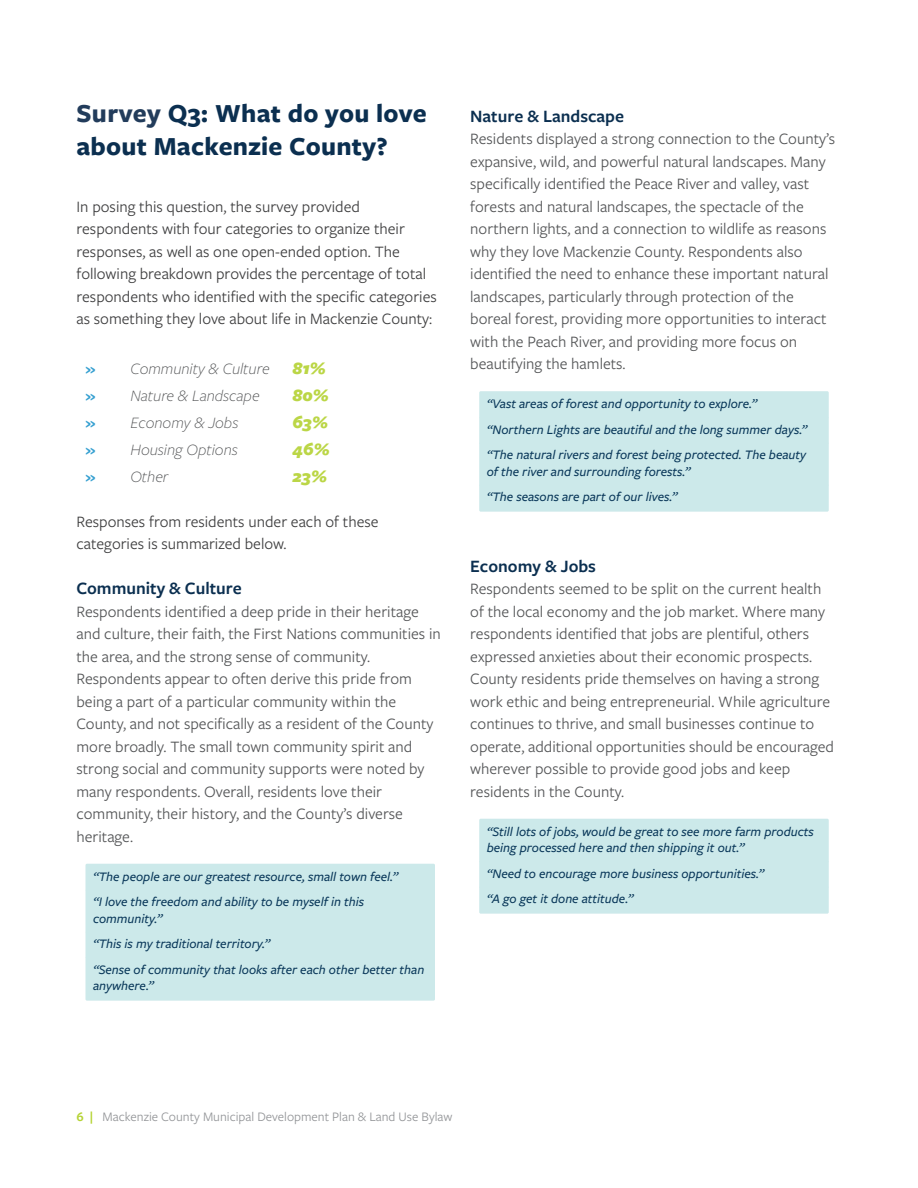
<style>
.page{position:relative;width:918px;height:1188px;background:#fff}
.page>*{position:absolute;margin:0;border:0;box-sizing:border-box;transform-origin:0 0}
._2_Header{font:700 27px/33px "Freight Sans Pro";letter-spacing:.01em;color:#0b2f50}
.Body{font:600 18px "Freight Sans Pro";color:#0b2f50}
.t1{font:italic 900 18px "Freight Sans Pro";color:#bbd646}
._3_Header{font:600 18px "Freight Sans Pro";color:#0b2f50}
.Body-2{font:16.5px/22.5px "Freight Sans Pro";color:#545557}
.Body-3{font:16.5px/22.5px "Freight Sans Pro";color:#3e3e3f}
.t2{font:italic 300 16.5px "Freight Sans Pro";color:#545557}
.Highlighted_Text{font:italic 500 13.5px/16.5px "Freight Sans Pro";color:#0a385a}
.t3{font:13.5px "Freight Sans Pro";color:#939598}
.s1{color:#223c5b}
.s2{font-weight:600;font-style:normal;color:#36a0d1}
.s3{font-weight:600;color:#b5d334}
</style>
<div class="page">
<div style="left:86px;top:864px;width:349px;height:27px;background:#cce9ea;border-radius:2px"></div>
<div style="left:86px;top:889px;width:349px;height:44px;background:#cce9ea;border-radius:2px"></div>
<div style="left:86px;top:931px;width:349px;height:28px;background:#cce9ea;border-radius:2px"></div>
<div style="left:86px;top:957px;width:349px;height:44px;background:#cce9ea;border-radius:2px"></div>
<div style="left:479px;top:391px;width:350px;height:28px;background:#cce9ea;border-radius:2px"></div>
<div style="left:479px;top:417px;width:350px;height:27px;background:#cce9ea;border-radius:2px"></div>
<div style="left:479px;top:442px;width:350px;height:44px;background:#cce9ea;border-radius:2px"></div>
<div style="left:479px;top:484px;width:350px;height:28px;background:#cce9ea;border-radius:2px"></div>
<div style="left:479px;top:819px;width:350px;height:44px;background:#cce9ea;border-radius:2px"></div>
<div style="left:479px;top:861px;width:350px;height:27px;background:#cce9ea;border-radius:2px"></div>
<div style="left:479px;top:886px;width:350px;height:28px;background:#cce9ea;border-radius:2px"></div>
<p class="_2_Header" style="left:76px;top:95px;width:352px"><span class="s1">Survey</span> Q3: What do you love about Mackenzie County?</p>
<p class="Body-3" style="left:76px;top:194px;width:362px">In posing this question, the survey provided respondents with four categories to organize their responses, as well as one open-ended option. The following breakdown provides the percentage of total respondents who identified with the specific categories as something they love about life in Mackenzie County:</p>
<p class="t2" style="left:86px;top:357px;width:186px"><span class="s2">»</span> Community &amp; Culture</p>
<p class="t1" style="left:292px;top:355px;width:35px">81%</p>
<p class="t2" style="left:86px;top:384px;width:176px"><span class="s2">»</span> Nature &amp; Landscape</p>
<p class="t1" style="left:292px;top:382px;width:38px">80%</p>
<p class="t2" style="left:86px;top:411px;width:154px"><span class="s2">»</span> Economy &amp; Jobs</p>
<p class="t1" style="left:292px;top:409px;width:37px">63%</p>
<p class="t2" style="left:86px;top:438px;width:154px"><span class="s2">»</span> Housing Options</p>
<p class="t1" style="left:292px;top:436px;width:39px">46%</p>
<p class="t2" style="left:86px;top:465px;width:84px"><span class="s2">»</span> Other</p>
<p class="t1" style="left:292px;top:463px;width:36px">23%</p>
<p class="Body-3" style="left:76px;top:509px;width:304px">Responses from residents under each of these categories is summarized below.</p>
<p class="Body" style="left:76px;top:576px;width:167px">Community &amp; Culture</p>
<p class="Body-2" style="left:76px;top:599px;width:366px">Respondents identified a deep pride in their heritage and culture, their faith, the First Nations communities in the area, and the strong sense of community.<br>Respondents appear to often derive this pride from being a part of a particular community within the County, and not specifically as a resident of the County more broadly. The small town community spirit and strong social and community supports were noted by many respondents. Overall, residents love their community, their history, and the County’s diverse heritage.</p>
<p class="Highlighted_Text" style="left:93px;top:867px;width:307px">“The people are our greatest resource, small town feel.”</p>
<p class="Highlighted_Text" style="left:93px;top:893px;width:273px">“I love the freedom and ability to be myself in this community.”</p>
<p class="Highlighted_Text" style="left:93px;top:935px;width:179px">“This is my traditional territory.”</p>
<p class="Highlighted_Text" style="left:93px;top:960px;width:333px">“Sense of community that looks after each other better than anywhere.”</p>
<p class="Body" style="left:470px;top:103px;width:155px">Nature &amp; Landscape</p>
<p class="Body-2" style="left:470px;top:127px;width:367px">Residents displayed a strong connection to the County’s expansive, wild, and powerful natural landscapes. Many specifically identified the Peace River and valley, vast forests and natural landscapes, the spectacle of the northern lights, and a connection to wildlife as reasons why they love Mackenzie County. Respondents also identified the need to enhance these important natural landscapes, particularly through protection of the boreal forest, providing more opportunities to interact with the Peach River, and providing more focus on beautifying the hamlets.</p>
<p class="Highlighted_Text" style="left:487px;top:395px;width:272px">“Vast areas of forest and opportunity to explore.”</p>
<p class="Highlighted_Text" style="left:487px;top:420px;width:322px">“Northern Lights are beautiful and the long summer days.”</p>
<p class="Highlighted_Text" style="left:487px;top:446px;width:321px">“The natural rivers and forest being protected. The beauty of the river and surrounding forests.”</p>
<p class="Highlighted_Text" style="left:487px;top:488px;width:192px">“The seasons are part of our lives.”</p>
<p class="_3_Header" style="left:470px;top:553px;width:127px">Economy &amp; Jobs</p>
<p class="Body-2" style="left:470px;top:577px;width:365px">Respondents seemed to be split on the current health of the local economy and the job market. Where many respondents identified that jobs are plentiful, others expressed anxieties about their economic prospects.<br>County residents pride themselves on having a strong work ethic and being entrepreneurial. While agriculture continues to thrive, and small businesses continue to operate, additional opportunities should be encouraged wherever possible to provide good jobs and keep residents in the County.</p>
<p class="Highlighted_Text" style="left:487px;top:822px;width:329px">“Still lots of jobs, would be great to see more farm products being processed here and then shipping it out.”</p>
<p class="Highlighted_Text" style="left:487px;top:864px;width:279px">“Need to encourage more business opportunities.”</p>
<p class="Highlighted_Text" style="left:487px;top:890px;width:148px">“A go get it done attitude.”</p>
<p class="t3" style="left:76px;top:1107px;width:377px"><span class="s3">6 |</span> Mackenzie County Municipal Development Plan &amp; Land Use Bylaw</p>
</div>
